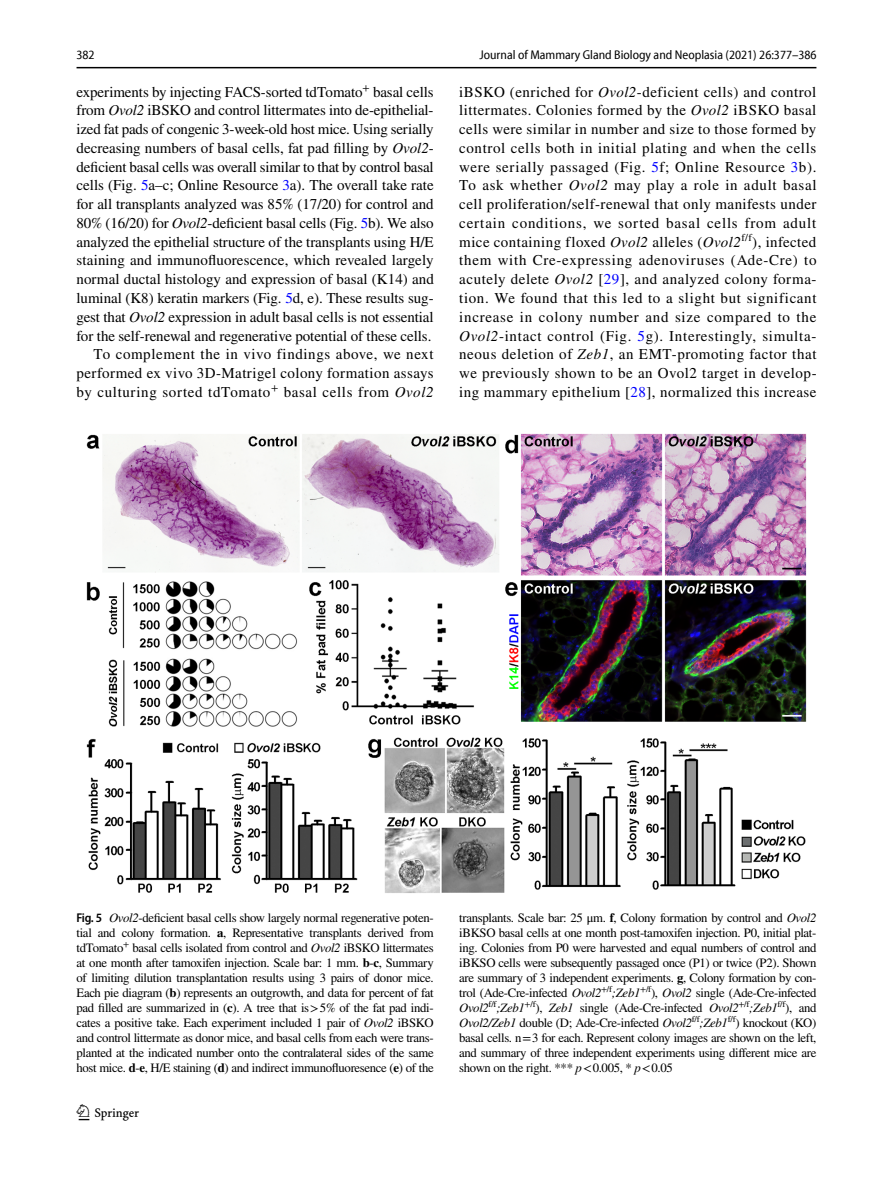
<style>
.page{position:relative;width:893px;height:1187px;background:#fff}
.page>*{position:absolute;margin:0;border:0;box-sizing:border-box;transform-origin:0 0}
.t1{font:22.5px "Springnew Regular 2";color:#000}
.t2{font:15px/18.8px "STIX";letter-spacing:-.005em;color:#000;text-align:right}
.t3{font:12.75px/15px "STIX";letter-spacing:-.025em;color:#000;text-align:justify}
.t4{font:semi-condensed 12.75px "Myriad Pro Unic";color:#000}
.s1{font-style:italic}
.s2{color:#00f}
.s3{font-family:"Myriad Pro";font-weight:600;font-stretch:semi-condensed}
.s4{font-weight:700}
</style>
<div class="page">
<hr style="left:77px;top:67px;width:739px;height:1px;background:#000">
<img style="left:86px;top:433px;width:721px;height:460px">
<p class="t4" style="left:77px;top:50px;width:20px">382</p>
<p class="t4" style="left:480px;top:50px;width:339px">Journal of Mammary Gland Biology and Neoplasia (2021) 26:377–386</p>
<p class="t2" style="left:77px;top:83px;width:359px">experiments by injecting FACS-sorted tdTomato<sup>+</sup> basal cells from <span class="s1">Ovol2</span> iBSKO and control littermates into de-epithelial&shy;ized fat pads of congenic 3-week-old host mice. Using serially decreasing numbers of basal cells, fat pad filling by <span class="s1">Ovol2</span>- deficient basal cells was overall similar to that by control basal cells (Fig. <span class="s2">5</span>a–c; Online Resource <span class="s2">3</span>a). The overall take rate for all transplants analyzed was 85% (17/20) for control and 80% (16/20) for <span class="s1">Ovol2</span>-deficient basal cells (Fig. <span class="s2">5</span>b). We also analyzed the epithelial structure of the transplants using H/E staining and immunofluorescence, which revealed largely normal ductal histology and expression of basal (K14) and luminal (K8) keratin markers (Fig. <span class="s2">5</span>d, e). These results sug&shy;gest that <span class="s1">Ovol2</span> expression in adult basal cells is not essential for the self-renewal and regenerative potential of these cells.<br>To complement the in vivo findings above, we next performed ex vivo 3D-Matrigel colony formation assays by culturing sorted tdTomato<sup>+</sup> basal cells from <span class="s1">Ovol2</span></p>
<p class="t2" style="left:459px;top:83px;width:359px;text-align:justify">iBSKO (enriched for <span class="s1">Ovol2</span>-deficient cells) and control littermates. Colonies formed by the <span class="s1">Ovol2</span> iBSKO basal cells were similar in number and size to those formed by control cells both in initial plating and when the cells were serially passaged (Fig. <span class="s2">5</span>f; Online Resource <span class="s2">3</span>b).<br>To ask whether <span class="s1">Ovol2</span> may play a role in adult basal cell proliferation/self-renewal that only manifests under certain conditions, we sorted basal cells from adult mice containing floxed <span class="s1">Ovol2</span> alleles (<span class="s1">Ovol2</span><sup>f/f</sup>), infected them with Cre-expressing adenoviruses (Ade-Cre) to acutely delete <span class="s1">Ovol2</span> [<span class="s2">29</span>], and analyzed colony forma&shy;tion. We found that this led to a slight but significant increase in colony number and size compared to the <span class="s1">Ovol2</span>-intact control (Fig. <span class="s2">5</span>g). Interestingly, simulta&shy;neous deletion of <span class="s1">Zeb1</span>, an EMT-promoting factor that we previously shown to be an Ovol2 target in develop&shy;ing mammary epithelium [<span class="s2">28</span>], normalized this increase</p>
<p class="t3" style="left:77px;top:910px;width:359px"><span class="s3">Fig. 5</span> <span class="s1">Ovol2</span>-deficient basal cells show largely normal regenerative poten&shy;tial and colony formation. <span class="s4">a</span>, Representative transplants derived from tdTomato<sup>+</sup> basal cells isolated from control and <span class="s1">Ovol2</span> iBSKO littermates at one month after tamoxifen injection. Scale bar: 1 mm. <span class="s4">b</span>-<span class="s4">c</span>, Summary of limiting dilution transplantation results using 3 pairs of donor mice.<br>Each pie diagram (<span class="s4">b</span>) represents an outgrowth, and data for percent of fat pad filled are summarized in (<span class="s4">c</span>). A tree that is&gt;5% of the fat pad indi&shy;cates a positive take. Each experiment included 1 pair of <span class="s1">Ovol2</span> iBSKO and control littermate as donor mice, and basal cells from each were trans&shy;planted at the indicated number onto the contralateral sides of the same host mice. <span class="s4">d</span>-<span class="s4">e</span>, H/E staining (<span class="s4">d</span>) and indirect immunofluoresence (<span class="s4">e</span>) of the</p>
<p class="t3" style="left:459px;top:910px;width:359px">transplants. Scale bar: 25 μm. <span class="s4">f</span>, Colony formation by control and <span class="s1">Ovol2 </span>iBKSO basal cells at one month post-tamoxifen injection. P0, initial plat&shy;ing. Colonies from P0 were harvested and equal numbers of control and iBKSO cells were subsequently passaged once (P1) or twice (P2). Shown are summary of 3 independent experiments. <span class="s4">g</span>, Colony formation by con&shy;trol (Ade-Cre-infected <span class="s1">Ovol2</span><sup>+/f</sup><span class="s1">;Zeb1</span><sup>+/f</sup>), <span class="s1">Ovol2</span> single (Ade-Cre-infected <span class="s1">Ovol2</span><sup>f/f</sup><span class="s1">;Zeb1</span><sup>+/f</sup>), <span class="s1">Zeb1</span> single (Ade-Cre-infected <span class="s1">Ovol2</span><sup>+/f</sup><span class="s1">;Zeb1</span><sup>f/f</sup>), and <span class="s1">Ovol2/Zeb1</span> double (D; Ade-Cre-infected <span class="s1">Ovol2</span><sup>f/f</sup><span class="s1">;Zeb1</span><sup>f/f</sup>) knockout (KO) basal cells. n=3 for each. Represent colony images are shown on the left, and summary of three independent experiments using different mice are shown on the right. *** <span class="s1">p</span>&lt;0.005, * <span class="s1">p</span>&lt;0.05</p>
<h1 class="t1" style="left:79px;top:1104px;width:62px">1 3</h1>
</div>
